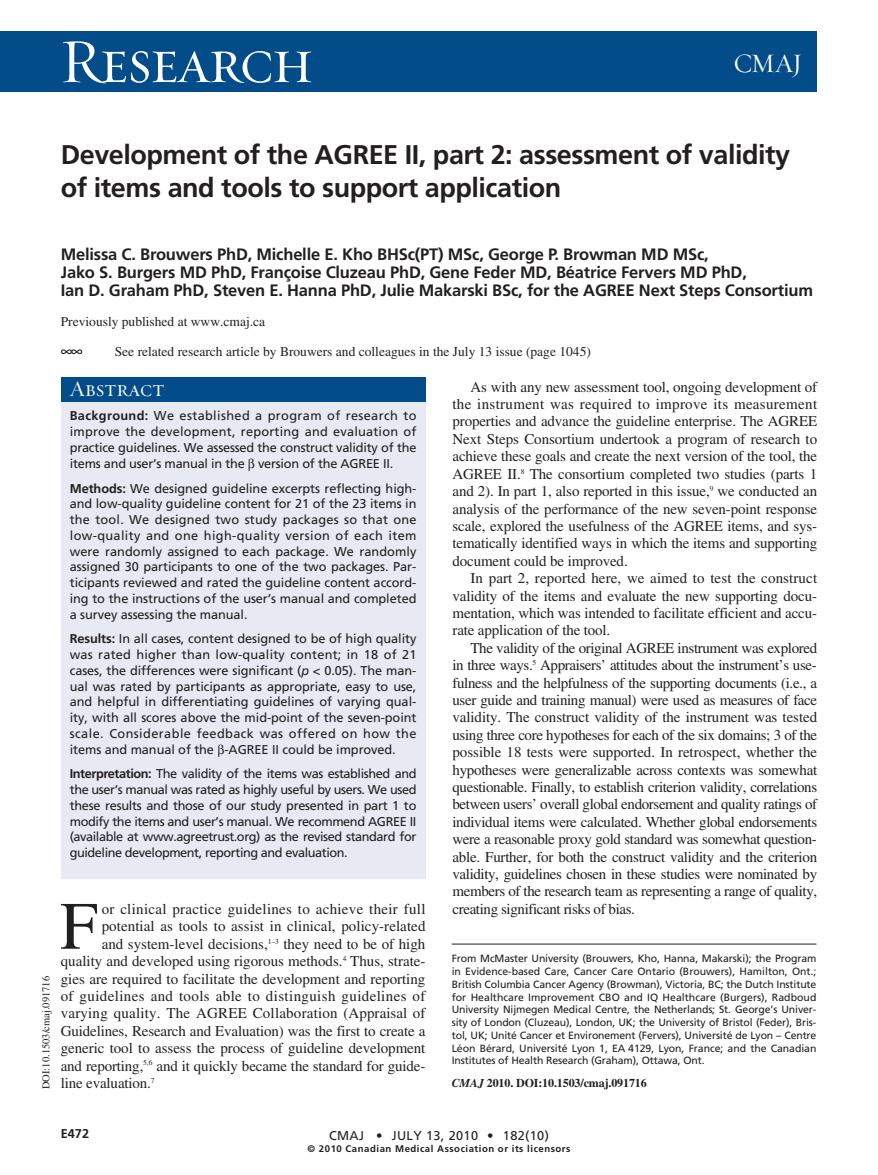
<style>
.page{position:relative;width:878px;height:1175px;background:#fff}
.page>*{position:absolute;margin:0;border:0;box-sizing:border-box;transform-origin:0 0}
.t1{font:67.5px "Times";color:#231f20}
.t2{font:63px "Requiem Display HTF Small Caps";letter-spacing:-.035em;color:#fff}
.t3{font:700 27px/33px "Frutiger";letter-spacing:-.02em;color:#231f20}
.t4{font:27px "Requiem Display HTF Roman";color:#fff}
.t5{font:22.5px "Requiem Display HTF Small Caps";color:#fff}
.t6{font:700 16.5px/18px "Frutiger";letter-spacing:-.01em;color:#231f20}
.t7{font:16.5px "Quadraat Sans Caps Expert";color:#231f20}
.t8{font:15px/17.4px "Times";color:#231f20;text-align:justify}
.t9{font:15px "Times";letter-spacing:.025em;color:#231f20}
.t10{font:15px "Times";letter-spacing:.02em;color:#231f20}
.t11{font:13.5px "Times";color:#231f20}
.t12{font:12.75px/15.8px "Frutiger";letter-spacing:-.005em;color:#231f20;text-align:justify}
.t13{font:12.75px "Frutiger";letter-spacing:.025em;color:#231f20}
.t14{font:700 12.75px "Frutiger";color:#231f20}
.t15{font:700 12px "Times";letter-spacing:-.01em;color:#231f20}
.t16{font:10.5px/12.8px "Frutiger";letter-spacing:-.01em;color:#231f20;text-align:justify}
.t17{font:10.5px "Times";color:#231f20}
.t18{font:700 9.6px "Frutiger";letter-spacing:.055em;color:#231f20}
.s1{font-weight:700}
.s2{font-style:italic}
</style>
<div class="page">
<div style="left:0;top:32px;width:817px;height:60px;background:#014c89"></div>
<hr style="left:452px;top:943px;width:364px;height:1px;background:#231f20">
<div style="left:61px;top:377px;width:364px;height:501px;background:#e7eaf3"></div>
<div style="left:61px;top:377px;width:364px;height:25px;background:#014c89"></div>
<h2 class="t2" style="left:59px;top:23px;width:256px">Research</h2>
<h3 class="t4" style="left:733px;top:47px;width:70px">CMAJ</h3>
<h3 class="t3" style="left:61px;top:140px;width:731px">Development of the AGREE II, part 2: assessment of validity of items and tools to support application</h3>
<p class="t17" style="left:42px;top:1089px;width:115px;rotate:-90deg">DOI:10.1503/cmaj.091716</p>
<p class="t6" style="left:61px;top:247px;width:753px">Melissa C. Brouwers PhD, Michelle E. Kho BHSc(PT) MSc, George P. Browman MD MSc,<br>Jako S. Burgers MD PhD, Françoise Cluzeau PhD, Gene Feder MD, Béatrice Fervers MD PhD,<br>Ian D. Graham PhD, Steven E. Hanna PhD, Julie Makarski BSc, for the AGREE Next Steps Consortium</p>
<p class="t11" style="left:61px;top:317px;width:206px">Previously published at www.cmaj.ca</p>
<p class="t7" style="left:61px;top:342px;width:23px">@@</p>
<p class="t11" style="left:115px;top:347px;width:477px">See related research article by Brouwers and colleagues in the July 13 issue (page 1045)</p>
<h3 class="t5" style="left:70px;top:375px;width:96px">Abstract</h3>
<p class="t12" style="left:70px;top:409px;width:348px"><span class="s1">Background:</span> We established a program of research to improve the development, reporting and evaluation of practice guidelines. We assessed the construct validity of the items and user’s manual in the version of the AGREE II.</p>
<p class="t12" style="left:70px;top:481px;width:348px"><span class="s1">Methods:</span> We designed guideline excerpts reflecting high&shy;and low-quality guideline content for 21 of the 23 items in the tool. We designed two study packages so that one low-quality and one high-quality version of each item were randomly assigned to each package. We randomly assigned 30 participants to one of the two packages. Par&shy;ticipants reviewed and rated the guideline content accord&shy;ing to the instructions of the user’s manual and completed a survey assessing the manual.</p>
<p class="t12" style="left:70px;top:632px;width:348px"><span class="s1">Results:</span> In all cases, content designed to be of high quality was rated higher than low-quality content; in 18 of 21 cases, the differences were significant (<span class="s2">p</span> &lt; 0.05). The man&shy;ual was rated by participants as appropriate, easy to use, and helpful in differentiating guidelines of varying qual&shy;ity, with all scores above the mid-point of the seven-point scale. Considerable feedback was offered on how the items and manual of the -AGREE II could be improved.</p>
<p class="t12" style="left:70px;top:767px;width:348px"><span class="s1">Interpretation:</span> The validity of the items was established and the user’s manual was rated as highly useful by users. We used these results and those of our study presented in part 1 to modify the items and user’s manual. We recommend AGREE II (available at www.agreetrust.org) as the revised standard for guideline development, reporting and evaluation.</p>
<h1 class="t1" style="left:60px;top:902px;width:39px">F</h1>
<p class="t10" style="left:102px;top:903px;width:325px">or clinical practice guidelines to achieve their full</p>
<p class="t8" style="left:102px;top:919px;width:325px">potential as tools to assist in clinical, policy-related</p>
<p class="t8" style="left:102px;top:936px;width:325px">and system-level decisions,<sup>1–3</sup> they need to be of high</p>
<p class="t8" style="left:61px;top:954px;width:366px">quality and developed using rigorous methods.<sup>4</sup> Thus, strate-</p>
<p class="t8" style="left:61px;top:971px;width:366px">gies are required to facilitate the development and reporting</p>
<p class="t9" style="left:61px;top:990px;width:366px">of guidelines and tools able to distinguish guidelines of</p>
<p class="t8" style="left:61px;top:1006px;width:366px">varying quality. The AGREE Collaboration (Appraisal of</p>
<p class="t8" style="left:61px;top:1023px;width:366px">Guidelines, Research and Evaluation) was the first to create a</p>
<p class="t8" style="left:61px;top:1041px;width:366px">generic tool to assess the process of guideline development</p>
<p class="t8" style="left:61px;top:1058px;width:366px">and reporting,<sup>5,6</sup> and it quickly became the standard for guide-</p>
<p class="t8" style="left:61px;top:1075px;width:95px">line evaluation.<sup>7</sup></p>
<p class="t8" style="left:452px;top:379px;width:366px;text-indent:18px">As with any new assessment tool, ongoing development of the instrument was required to improve its measurement properties and advance the guideline enterprise. The AGREE Next Steps Consortium undertook a program of research to achieve these goals and create the next version of the tool, the AGREE II.<sup>8</sup> The consortium completed two studies (parts 1 and 2). In part 1, also reported in this issue,<sup>9</sup> we conducted an analysis of the performance of the new seven-point response scale, explored the usefulness of the AGREE items, and sys&shy;tematically identified ways in which the items and supporting document could be improved.</p>
<p class="t8" style="left:452px;top:571px;width:366px;text-indent:18px">In part 2, reported here, we aimed to test the construct validity of the items and evaluate the new supporting docu&shy;mentation, which was intended to facilitate efficient and accu&shy;rate application of the tool.</p>
<p class="t8" style="left:452px;top:640px;width:366px;text-indent:18px">The validity of the original AGREE instrument was explored in three ways.<sup>5</sup> Appraisers’ attitudes about the instrument’s use&shy;fulness and the helpfulness of the supporting documents (i.e., a user guide and training manual) were used as measures of face validity. The construct validity of the instrument was tested using three core hypotheses for each of the six domains; 3 of the possible 18 tests were supported. In retrospect, whether the hypotheses were generalizable across contexts was somewhat questionable. Finally, to establish criterion validity, correlations between users’ overall global endorsement and quality ratings of individual items were calculated. Whether global endorsements were a reasonable proxy gold standard was somewhat question&shy;able. Further, for both the construct validity and the criterion validity, guidelines chosen in these studies were nominated by members of the research team as representing a range of quality, creating significant risks of bias.</p>
<p class="t16" style="left:451px;top:953px;width:366px">From McMaster University (Brouwers, Kho, Hanna, Makarski); the Program in Evidence-based Care, Cancer Care Ontario (Brouwers), Hamilton, Ont.; British Columbia Cancer Agency (Browman), Victoria, BC; the Dutch Institute for Healthcare Improvement CBO and IQ Healthcare (Burgers), Radboud University Nijmegen Medical Centre, the Netherlands; St. George’s Univer&shy;sity of London (Cluzeau), London, UK; the University of Bristol (Feder), Bris&shy;tol, UK; Unité Cancer et Environement (Fervers), Université de Lyon – Centre Léon Bérard, Université Lyon 1, EA 4129, Lyon, France; and the Canadian Institutes of Health Research (Graham), Ottawa, Ont.</p>
<p class="t15" style="left:452px;top:1078px;width:196px"><span class="s2">CMAJ</span> 2010. DOI:10.1503/cmaj.091716</p>
<p class="t14" style="left:61px;top:1128px;width:30px">E472</p>
<p class="t13" style="left:329px;top:1130px;width:221px">CMAJ • JULY 13, 2010 • 182(10)</p>
<p class="t18" style="left:307px;top:1145px;width:264px">© 2010 Canadian Medical Association or its licensors</p>
</div>
